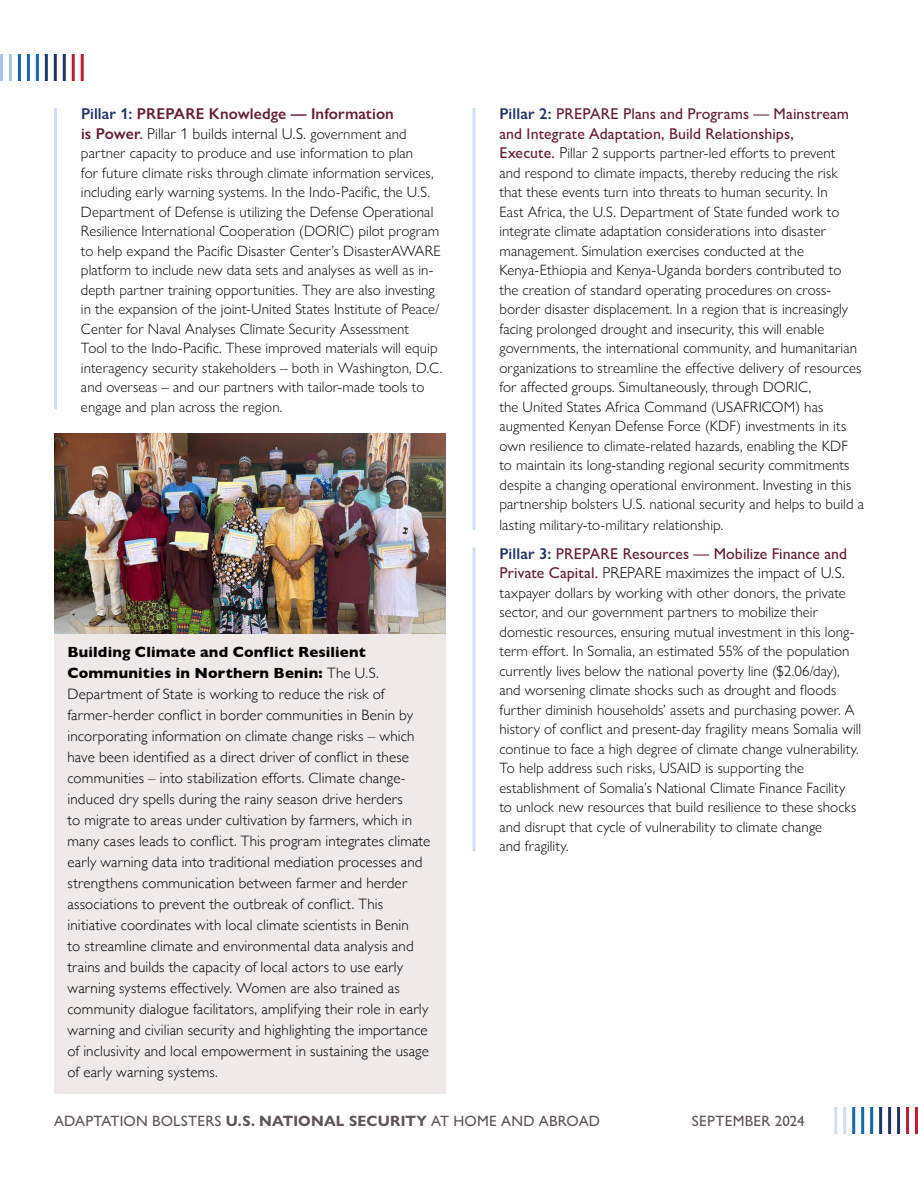
<style>
.page{position:relative;width:918px;height:1188px;background:#fff}
.page>*{position:absolute;margin:0;border:0;box-sizing:border-box;transform-origin:0 0}
.t1{font:500 15.75px/19.5px "Gill Sans Nova";letter-spacing:.005em;color:#651d32}
.t2{font:600 15.75px/19.5px "Gill Sans Nova";letter-spacing:.005em;color:#651d32}
.t3{font:300 15px/19.5px "Gill Sans Nova";letter-spacing:.005em;color:#000}
.t4{font:300 15px/21px "Gill Sans";letter-spacing:.01em;color:#000}
.t5{font:500 15px "Gill Sans Nova";letter-spacing:.015em;color:#5d5655}
.s1{color:#213468}
.s2{font-weight:500}
.s3{font-weight:300;color:#000}
.s4{font-weight:300;font-size:15px;color:#000}
.s5{font-weight:600;color:#213468}
.s6{font-weight:500;font-size:15.75px;color:#651d32}
.s7{font-size:15.75px}
.s8{font-weight:700}
</style>
<div class="page">
<div style="left:54px;top:633px;width:392px;height:461px;background:#efe9e8"></div>
<img style="left:54px;top:433px;width:392px;height:200px">
<hr style="left:72px;top:54px;width:3px;height:27px;background:#bb2031">
<hr style="left:27px;top:54px;width:3px;height:27px;background:#1268b3">
<hr style="left:81px;top:54px;width:3px;height:27px;background:#bb2031">
<hr style="left:36px;top:54px;width:3px;height:27px;background:#1268b3">
<hr style="left:63px;top:54px;width:3px;height:27px;background:#213468">
<hr style="left:18px;top:54px;width:3px;height:27px;background:#1268b3">
<hr style="left:54px;top:54px;width:3px;height:27px;background:#213468">
<hr style="left:9px;top:54px;width:3px;height:27px;background:#a9c5e8">
<hr style="left:45px;top:54px;width:3px;height:27px;background:#213468">
<hr style="left:0;top:54px;width:3px;height:27px;background:#a9c5e8">
<hr style="left:906px;top:1107px;width:3px;height:27px;background:#bb2031">
<hr style="left:861px;top:1107px;width:3px;height:27px;background:#1268b3">
<hr style="left:870px;top:1107px;width:3px;height:27px;background:#1268b3">
<hr style="left:897px;top:1107px;width:3px;height:27px;background:#213468">
<hr style="left:852px;top:1107px;width:3px;height:27px;background:#1268b3">
<hr style="left:888px;top:1107px;width:3px;height:27px;background:#213468">
<hr style="left:843px;top:1107px;width:3px;height:27px;background:#d1dff2">
<hr style="left:834px;top:1107px;width:3px;height:27px;background:#d1dff2">
<hr style="left:879px;top:1107px;width:3px;height:27px;background:#213468">
<hr style="left:915px;top:1107px;width:3px;height:27px;background:#bb2031">
<hr style="left:54px;top:108px;width:3px;height:301px;background:#d1dff2">
<hr style="left:472px;top:108px;width:4px;height:422px;background:#dce6f5">
<hr style="left:472px;top:548px;width:4px;height:303px;background:#dce6f5">
<p class="t2" style="left:81px;top:104px;width:327px"><span class="s1">Pillar 1:</span> PREPARE Knowledge — Information is Power<span class="s2">.</span> <span class="s3">Pillar 1 builds internal U.S.</span> <span class="s4">government and</span></p>
<p class="t3" style="left:81px;top:143px;width:363px">partner capacity to produce and use information to plan<br>for future climate risks through climate information services, including early warning systems. In the Indo-Pacific, the U.S.<br>Department of Defense is utilizing the Defense Operational Resilience International Cooperation (DORIC) pilot program to help expand the Pacific Disaster Center’s DisasterAWARE platform to include new data sets and analyses as well as in&shy;depth partner training opportunities. They are also investing in the expansion of the joint-United States Institute of Peace/ Center for Naval Analyses Climate Security Assessment<br>Tool to the Indo-Pacific. These improved materials will equip interagency security stakeholders – both in Washington, D.C. and overseas – and our partners with tailor-made tools to engage and plan across the region.</p>
<p class="t1" style="left:500px;top:104px;width:351px"><span class="s5">Pillar 2:</span> PREPARE Plans and Programs — Mainstream and Integrate Adaptation, Build Relationships,</p>
<p class="t3" style="left:499px;top:143px;width:366px"><span class="s6">Execute.</span> <span class="s7">P</span>illar 2 supports partner-led efforts to prevent<br>and respond to climate impacts, thereby reducing the risk that these events turn into threats to human security. In<br>East Africa, the U.S. Department of State funded work to integrate climate adaptation considerations into disaster management. Simulation exercises conducted at the Kenya-Ethiopia and Kenya-Uganda borders contributed to the creation of standard operating procedures on cross&shy;border disaster displacement. In a region that is increasingly facing prolonged drought and insecurity, this will enable governments, the international community, and humanitarian organizations to streamline the effective delivery of resources for affected groups. Simultaneously, through DORIC,<br>the United States Africa Command (USAFRICOM) has augmented Kenyan Defense Force (KDF) investments in its own resilience to climate-related hazards, enabling the KDF to maintain its long-standing regional security commitments despite a changing operational environment. Investing in this partnership bolsters U.S. national security and helps to build a</p>
<p class="t3" style="left:499px;top:515px;width:225px">lasting military-to-military relationship.</p>
<p class="t1" style="left:500px;top:543px;width:349px"><span class="s5">Pillar 3:</span> PREPARE Resources — Mobilize Finance and<br>Private Capital. <span class="s3">PREPARE maximizes the impact of U.S.</span></p>
<p class="t3" style="left:500px;top:583px;width:363px">taxpayer dollars by working with other donors, the private sector, and our government partners to mobilize their domestic resources, ensuring mutual investment in this long&shy;term effort. In Somalia, an estimated 55% of the population currently lives below the national poverty line ($2.06/day), and worsening climate shocks such as drought and floods further diminish households’ assets and purchasing power. A history of conflict and present-day fragility means Somalia will continue to face a high degree of climate change vulnerability.<br>To help address such risks, USAID is supporting the establishment of Somalia’s National Climate Finance Facility to unlock new resources that build resilience to these shocks and disrupt that cycle of vulnerability to climate change<br>and fragility.</p>
<p class="t4" style="left:68px;top:641px;width:364px"><span class="s8">Building Climate and Conflict Resilient Communities in Northern Benin:</span> The U.S.<br>Department of State is working to reduce the risk of farmer-herder conflict in border communities in Benin by incorporating information on climate change risks – which have been identified as a direct driver of conflict in these communities – into stabilization efforts. Climate change&shy;induced dry spells during the rainy season drive herders<br>to migrate to areas under cultivation by farmers, which in many cases leads to conflict. This program integrates climate early warning data into traditional mediation processes and strengthens communication between farmer and herder associations to prevent the outbreak of conflict. This initiative coordinates with local climate scientists in Benin<br>to streamline climate and environmental data analysis and trains and builds the capacity of local actors to use early warning systems effectively. Women are also trained as community dialogue facilitators, amplifying their role in early warning and civilian security and highlighting the importance of inclusivity and local empowerment in sustaining the usage of early warning systems.</p>
<p class="t5" style="left:54px;top:1112px;width:548px">ADAPTATION BOLSTERS <span class="s8">U.S. NATIONAL SECURITY</span> AT HOME AND ABROAD</p>
<p class="t5" style="left:692px;top:1112px;width:114px">SEPTEMBER 2024</p>
</div>
